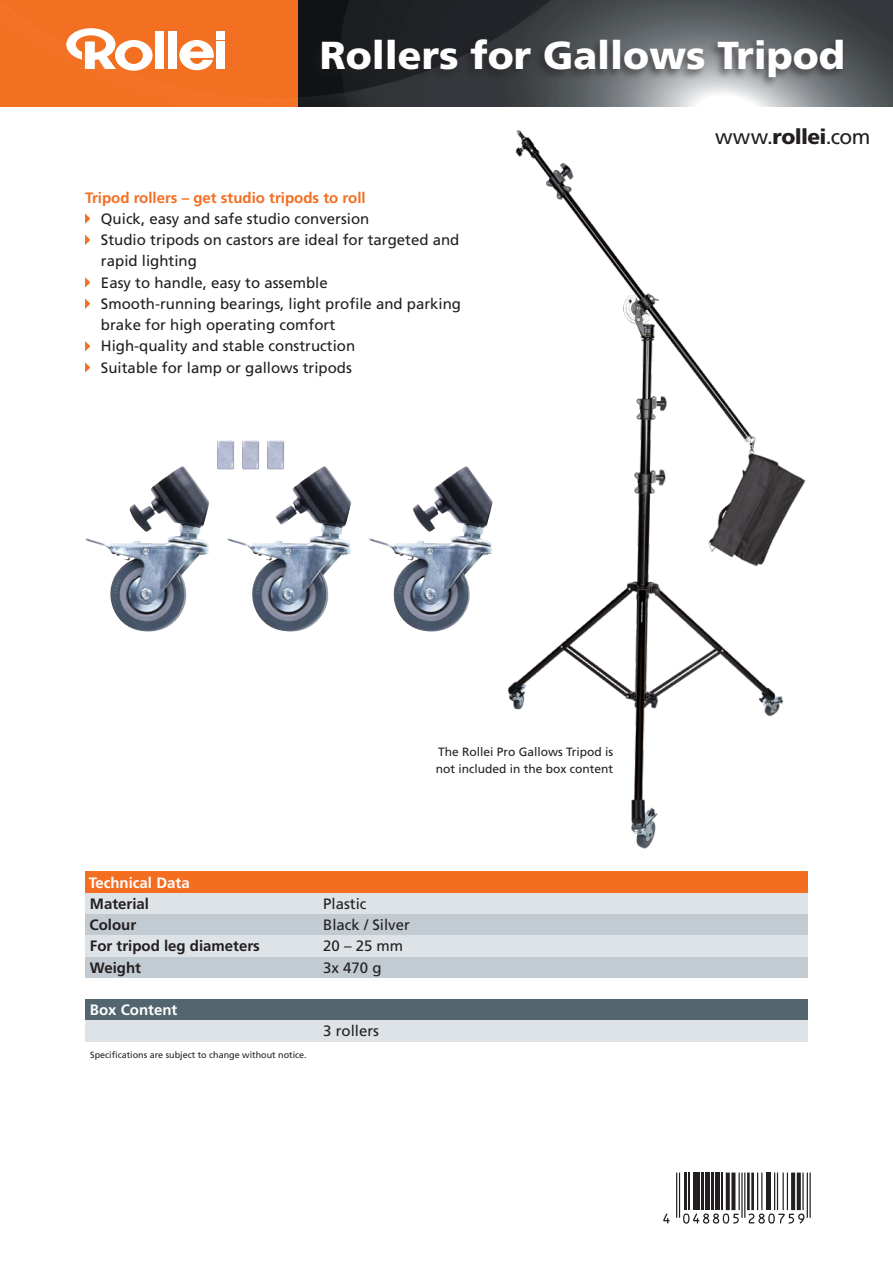
<style>
.page{position:relative;width:893px;height:1263px;background:#fff}
.page>*{position:absolute;margin:0;border:0;box-sizing:border-box;transform-origin:0 0}
.t1{font:900 39px "Frutiger LT";color:#fff}
.t2{font:21px "Frutiger LT";letter-spacing:-.005em;color:#231f20}
._020_bold{font:15px/21.3px "Frutiger LT";color:#231f20}
.t3{font:700 15px "Frutiger LT";color:#231f20}
._020_bold-2{font:700 15px "Frutiger LT";color:#f36e21}
._020_bold-3{font:700 15px "Frutiger LT";color:#fff}
._020_bold-4{font:12px/16.5px "Frutiger LT";color:#231f20}
.t4{font:9px "Frutiger LT";color:#231f20}
.s1{font-weight:900}
</style>
<div class="page">
<img style="left:217px;top:440px;width:274px;height:191px">
<img style="left:507px;top:130px;width:299px;height:719px">
<img style="left:298px;top:0;width:595px;height:106px">
<div style="left:0;top:0;width:298px;height:106px;background:#f36f21"></div>
<div style="left:311px;top:36px;width:534px;height:52px;background:#231f20;opacity:.6"></div>
<svg style="left:179px;top:40px;width:35px;height:30px"></svg>
<div style="left:155px;top:32px;width:9px;height:37px;background:#fff"></div>
<div style="left:168px;top:32px;width:8px;height:37px;background:#fff"></div>
<div style="left:216px;top:32px;width:9px;height:8px;background:#fff"></div>
<div style="left:216px;top:41px;width:9px;height:28px;background:#fff"></div>
<svg style="left:66px;top:28px;width:87px;height:43px"></svg>
<svg style="left:677px;top:1172px;width:130px;height:47px"></svg>
<hr style="left:679px;top:1172px;width:1px;height:46px;background:#231f20">
<hr style="left:676px;top:1172px;width:1px;height:46px;background:#231f20">
<hr style="left:685px;top:1172px;width:2px;height:38px;background:#231f20">
<hr style="left:689px;top:1172px;width:1px;height:38px;background:#231f20">
<hr style="left:693px;top:1172px;width:4px;height:38px;background:#231f20">
<hr style="left:699px;top:1172px;width:1px;height:38px;background:#231f20">
<hr style="left:702px;top:1172px;width:2px;height:38px;background:#231f20">
<hr style="left:706px;top:1172px;width:4px;height:38px;background:#231f20">
<hr style="left:712px;top:1172px;width:2px;height:38px;background:#231f20">
<hr style="left:716px;top:1172px;width:4px;height:38px;background:#231f20">
<hr style="left:721px;top:1172px;width:2px;height:38px;background:#231f20">
<svg style="left:731px;top:1172px;width:4px;height:38px"></svg>
<svg style="left:726px;top:1172px;width:4px;height:38px"></svg>
<hr style="left:744px;top:1172px;width:1px;height:46px;background:#231f20">
<hr style="left:741px;top:1172px;width:2px;height:46px;background:#231f20">
<hr style="left:738px;top:1172px;width:2px;height:38px;background:#231f20">
<hr style="left:751px;top:1172px;width:3px;height:38px;background:#231f20">
<hr style="left:747px;top:1172px;width:3px;height:38px;background:#231f20">
<hr style="left:761px;top:1172px;width:1px;height:38px;background:#231f20">
<hr style="left:757px;top:1172px;width:1px;height:38px;background:#231f20">
<hr style="left:767px;top:1172px;width:4px;height:38px;background:#231f20">
<hr style="left:787px;top:1172px;width:1px;height:38px;background:#231f20">
<hr style="left:783px;top:1172px;width:1px;height:38px;background:#231f20">
<hr style="left:777px;top:1172px;width:1px;height:38px;background:#231f20">
<hr style="left:774px;top:1172px;width:1px;height:38px;background:#231f20">
<svg style="left:797px;top:1172px;width:4px;height:38px"></svg>
<svg style="left:791px;top:1172px;width:4px;height:38px"></svg>
<hr style="left:809px;top:1172px;width:2px;height:46px;background:#231f20">
<hr style="left:807px;top:1172px;width:1px;height:46px;background:#231f20">
<hr style="left:802px;top:1172px;width:2px;height:38px;background:#231f20">
<svg style="left:663px;top:1213px;width:7px;height:10px"></svg>
<svg style="left:683px;top:1213px;width:56px;height:10px"></svg>
<svg style="left:748px;top:1213px;width:56px;height:10px"></svg>
<div style="left:85px;top:999px;width:723px;height:21px;background:#53656e"></div>
<div style="left:85px;top:1020px;width:723px;height:22px;background:#dee3e7"></div>
<svg style="left:85px;top:213px;width:5px;height:11px"></svg>
<svg style="left:85px;top:235px;width:5px;height:10px"></svg>
<svg style="left:85px;top:277px;width:5px;height:11px"></svg>
<svg style="left:85px;top:298px;width:5px;height:11px"></svg>
<svg style="left:85px;top:341px;width:5px;height:10px"></svg>
<svg style="left:85px;top:362px;width:5px;height:11px"></svg>
<div style="left:85px;top:872px;width:723px;height:21px;background:#f36e21"></div>
<div style="left:85px;top:893px;width:723px;height:21px;background:#dee3e7"></div>
<div style="left:85px;top:914px;width:723px;height:21px;background:#c2cbd1"></div>
<div style="left:85px;top:957px;width:723px;height:21px;background:#c2cbd1"></div>
<div style="left:85px;top:935px;width:723px;height:22px;background:#dee3e7"></div>
<h1 class="t1" style="left:320px;top:31px;width:527px">Rollers for Gallows Tripod</h1>
<p class="_020_bold-2" style="left:85px;top:189px;width:282px">Tripod rollers – get studio tripods to roll</p>
<p class="_020_bold" style="left:101px;top:208px;width:270px">Quick, easy and safe studio conversion</p>
<p class="_020_bold" style="left:101px;top:229px;width:360px">Studio tripods on castors are ideal for targeted and rapid lighting</p>
<p class="_020_bold" style="left:101px;top:272px;width:228px">Easy to handle, easy to assemble</p>
<p class="_020_bold" style="left:101px;top:293px;width:362px">Smooth-running bearings, light profile and parking brake for high operating comfort</p>
<p class="_020_bold" style="left:101px;top:336px;width:256px">High-quality and stable construction</p>
<p class="_020_bold" style="left:101px;top:357px;width:252px">Suitable for lamp or gallows tripods</p>
<h2 class="t2" style="left:715px;top:125px;width:157px">www.<span class="s1">rollei</span>.com</h2>
<p class="_020_bold-4" style="left:436px;top:744px;width:179px">The Rollei Pro Gallows Tripod is not included in the box content</p>
<p class="_020_bold-3" style="left:89px;top:873px;width:102px">Technical Data</p>
<p class="t3" style="left:90px;top:895px;width:61px">Material</p>
<p class="_020_bold" style="left:323px;top:893px;width:45px">Plastic</p>
<p class="t3" style="left:90px;top:916px;width:48px">Colour</p>
<p class="_020_bold" style="left:323px;top:914px;width:88px">Black / Silver</p>
<p class="t3" style="left:90px;top:937px;width:172px">For tripod leg diameters</p>
<p class="_020_bold" style="left:323px;top:935px;width:82px">20 – 25 mm</p>
<p class="t3" style="left:90px;top:958px;width:53px">Weight</p>
<p class="_020_bold" style="left:323px;top:957px;width:60px">3x 470 g</p>
<p class="_020_bold-3" style="left:90px;top:1001px;width:89px">Box Content</p>
<p class="t4" style="left:90px;top:1049px;width:218px">Specifications are subject to change without notice.</p>
<p class="_020_bold" style="left:323px;top:1020px;width:57px">3 rollers</p>
</div>
